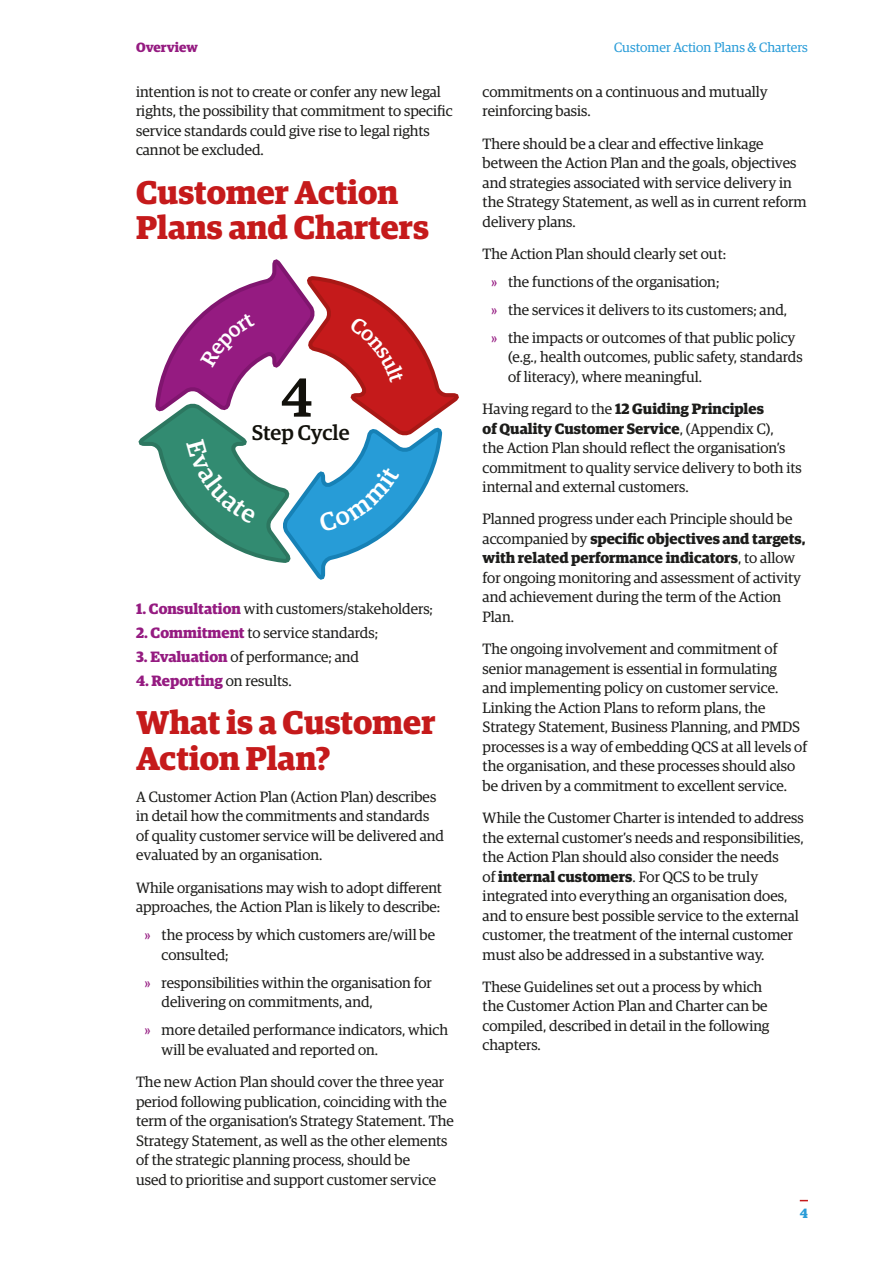
<style>
.page{position:relative;width:893px;height:1263px;background:#fff}
.page>*{position:absolute;margin:0;border:0;box-sizing:border-box;transform-origin:0 0}
.t1{font:500 55.05px "Guardian Egyp";color:#12110b}
.t2{font:700 33px/35.5px "Guardian Egyp";color:#c51a1b}
.t3{font:500 21.3px "Guardian Egyp";letter-spacing:-.005em;color:#12110b}
.t4{font:15px/19.5px "Guardian Egyp";color:#1d1d1b}
.t5{font:700 15px "Guardian Egyp";color:#951b81}
.t6{font:13.5px "Guardian Egyp";color:#299cd8}
.t7{font:700 13.5px "Guardian Egyp";color:#951b81}
.t8{font:700 13.5px "Guardian Egyp";color:#299cd8}
.s1{font-weight:700;color:#951b81}
.s2{font-weight:400;color:#1d1d1b}
.s3{color:#951b81}
.s4{font-weight:700}
</style>
<div class="page">
<svg style="left:138px;top:259px;width:321px;height:321px"></svg>
<p class="t7" style="left:136px;top:37px;width:63px">Overview</p>
<p class="t4" style="left:136px;top:81px;width:318px">intention is not to create or confer any new legal rights, the possibility that commitment to specific service standards could give rise to legal rights cannot be excluded.</p>
<h2 class="t2" style="left:136px;top:171px;width:295px">Customer Action<br>Plans and Charters</h2>
<h1 class="t1" style="left:281px;top:358px;width:34px">4</h1>
<h3 class="t3" style="left:252px;top:417px;width:99px">Step Cycle</h3>
<p class="t4" style="left:136px;top:598px;width:298px"><span class="s1">1. Consultation</span> with customers/stakeholders;</p>
<p class="t4" style="left:136px;top:622px;width:244px"><span class="s1">2. Commitment</span> to service standards;</p>
<p class="t4" style="left:136px;top:646px;width:225px"><span class="s1">3. Evaluation</span> of performance; and</p>
<p class="t5" style="left:136px;top:669px;width:157px">4. Reporting <span class="s2">on results.</span></p>
<h2 class="t2" style="left:136px;top:701px;width:301px">What is a Customer<br>Action Plan?</h2>
<p class="t4" style="left:136px;top:786px;width:309px">A Customer Action Plan (Action Plan) describes in detail how the commitments and standards of quality customer service will be delivered and evaluated by an organisation.</p>
<p class="t4" style="left:136px;top:877px;width:307px">While organisations may wish to adopt different approaches, the Action Plan is likely to describe:</p>
<p class="t4" style="left:162px;top:924px;width:275px;text-indent:-17px"><span class="s3">»</span> the process by which customers are/will be consulted;</p>
<p class="t4" style="left:162px;top:972px;width:272px;text-indent:-17px"><span class="s3">»</span> responsibilities within the organisation for delivering on commitments, and,</p>
<p class="t4" style="left:162px;top:1019px;width:288px;text-indent:-17px"><span class="s3">»</span> more detailed performance indicators, which will be evaluated and reported on.</p>
<p class="t4" style="left:136px;top:1071px;width:319px">The new Action Plan should cover the three year period following publication, coinciding with the term of the organisation’s Strategy Statement. The Strategy Statement, as well as the other elements of the strategic planning process, should be<br>used to prioritise and support customer service</p>
<p class="t6" style="left:614px;top:38px;width:195px">Customer Action Plans &amp; Charters</p>
<p class="t4" style="left:483px;top:81px;width:287px">commitments on a continuous and mutually reinforcing basis.</p>
<p class="t4" style="left:483px;top:133px;width:325px">There should be a clear and effective linkage between the Action Plan and the goals, objectives and strategies associated with service delivery in the Strategy Statement, as well as in current reform delivery plans.</p>
<p class="t4" style="left:491px;top:239px;width:306px;line-height:28px;text-indent:-9px">The Action Plan should clearly set out:<br><span class="s3">»</span> the functions of the organisation;<br><span class="s3">»</span> the services it delivers to its customers; and, <span class="s3">»</span> the impacts or outcomes of that public policy</p>
<p class="t4" style="left:508px;top:347px;width:296px">(e.g., health outcomes, public safety, standards of literacy), where meaningful.</p>
<p class="t4" style="left:483px;top:398px;width:321px">Having regard to the <span class="s4">12 Guiding Principles<br>of Quality Customer Service</span>, (Appendix C),<br>the Action Plan should reflect the organisation’s commitment to quality service delivery to both its internal and external customers.</p>
<p class="t4" style="left:483px;top:509px;width:325px">Planned progress under each Principle should be accompanied by <span class="s4">specific objectives and targets, with related performance indicators</span>, to allow for ongoing monitoring and assessment of activity and achievement during the term of the Action Plan.</p>
<p class="t4" style="left:483px;top:638px;width:326px">The ongoing involvement and commitment of senior management is essential in formulating<br>and implementing policy on customer service.<br>Linking the Action Plans to reform plans, the Strategy Statement, Business Planning, and PMDS processes is a way of embedding QCS at all levels of the organisation, and these processes should also be driven by a commitment to excellent service.</p>
<p class="t4" style="left:483px;top:807px;width:323px">While the Customer Charter is intended to address the external customer’s needs and responsibilities, the Action Plan should also consider the needs<br>of <span class="s4">internal customers</span>. For QCS to be truly integrated into everything an organisation does, and to ensure best possible service to the external customer, the treatment of the internal customer must also be addressed in a substantive way.</p>
<p class="t4" style="left:483px;top:976px;width:288px">These Guidelines set out a process by which the Customer Action Plan and Charter can be compiled, described in detail in the following chapters.</p>
<p class="t8" style="left:800px;top:1203px;width:10px">4</p>
</div>
